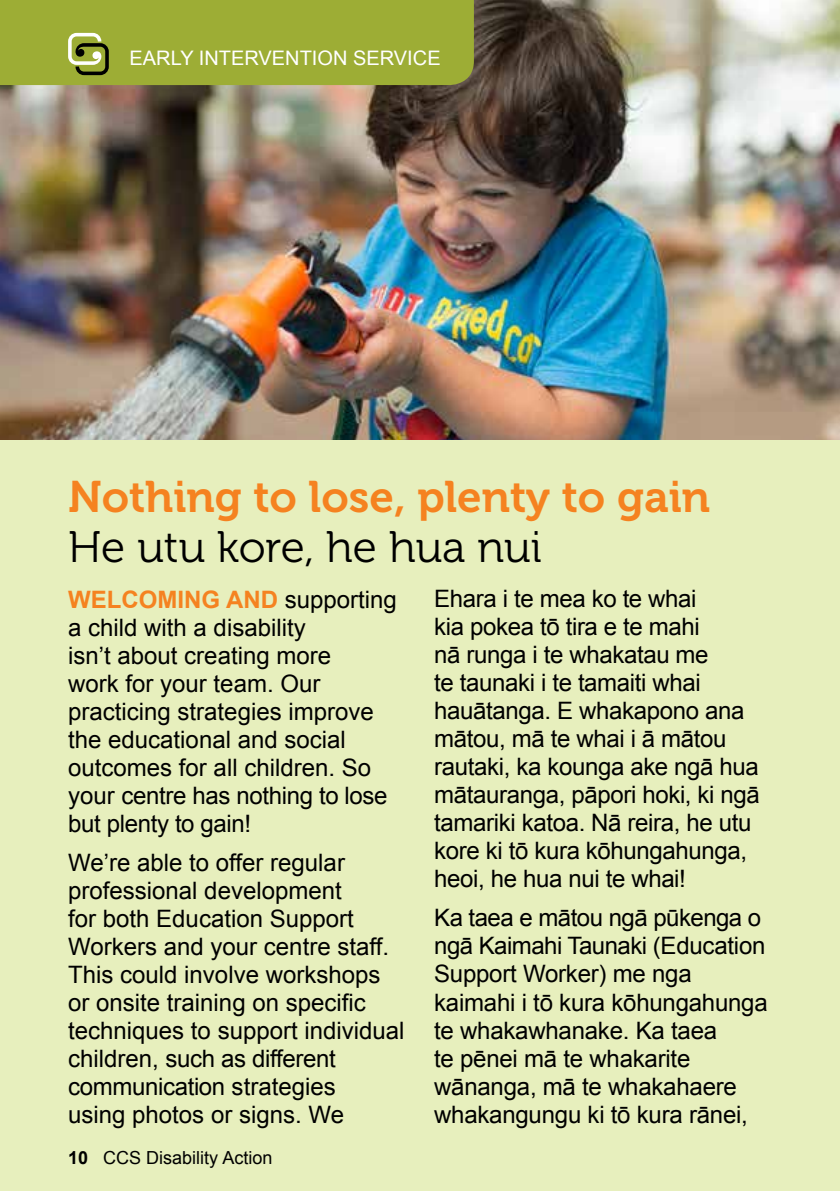
<style>
.page{position:relative;width:840px;height:1191px;background:#fff}
.page>*{position:absolute;margin:0;border:0;box-sizing:border-box;transform-origin:0 0}
.t1{font:44px "Museo 700";color:#f58220}
.t2{font:44px "Museo 300";color:#000}
.t3{font:24px/28px "Arial";letter-spacing:-.01em;color:#000}
.t4{font:20px "Arial";color:#fff}
.t5{font:18px "Arial";color:#000}
.s1{font-weight:700;color:#f58220}
.s2{font-weight:700}
</style>
<div class="page">
<div style="left:0;top:0;width:839px;height:1191px;background:#e7efbd"></div>
<img style="left:0;top:0;width:839px;height:439px">
<div style="left:0;top:0;width:473px;height:85px;background:#9dad35"></div>
<svg style="left:68px;top:33px;width:41px;height:42px;background:#909954"></svg>
<p class="t4" style="left:129px;top:45px;width:312px">EARLY INTERVENTION SERVICE</p>
<h1 class="t1" style="left:68px;top:472px;width:643px">Nothing to lose, plenty to gain</h1>
<h1 class="t2" style="left:68px;top:523px;width:475px">He utu kore, he hua nui</h1>
<p class="t3" style="left:68px;top:585px;width:330px"><span class="s1">WELCOMING AND</span> supporting a child with a disability<br>isn’t about creating more<br>work for your team. Our practicing strategies improve the educational and social outcomes for all children. So your centre has nothing to lose but plenty to gain!</p>
<p class="t3" style="left:68px;top:849px;width:338px">We’re able to offer regular professional development<br>for both Education Support<br>Workers and your centre staff.<br>This could involve workshops or onsite training on specific techniques to support individual children, such as different communication strategies<br>using photos or signs. We</p>
<p class="t3" style="left:434px;top:585px;width:327px">Ehara i te mea ko te whai<br>kia pokea tō tira e te mahi<br>nā runga i te whakatau me<br>te taunaki i te tamaiti whai hauātanga. E whakapono ana mātou, mā te whai i ā mātou rautaki, ka kounga ake ngā hua mātauranga, pāpori hoki, ki ngā tamariki katoa. Nā reira, he utu kore ki tō kura kōhungahunga, heoi, he hua nui te whai!</p>
<p class="t3" style="left:434px;top:904px;width:335px">Ka taea e mātou ngā pūkenga o ngā Kaimahi Taunaki (Education<br>Support Worker) me nga kaimahi i tō kura kōhungahunga te whakawhanake. Ka taea<br>te pēnei mā te whakarite wānanga, mā te whakahaere whakangungu ki tō kura rānei,</p>
<p class="t5" style="left:68px;top:1145px;width:206px"><span class="s2">10</span> CCS Disability Action</p>
</div>
